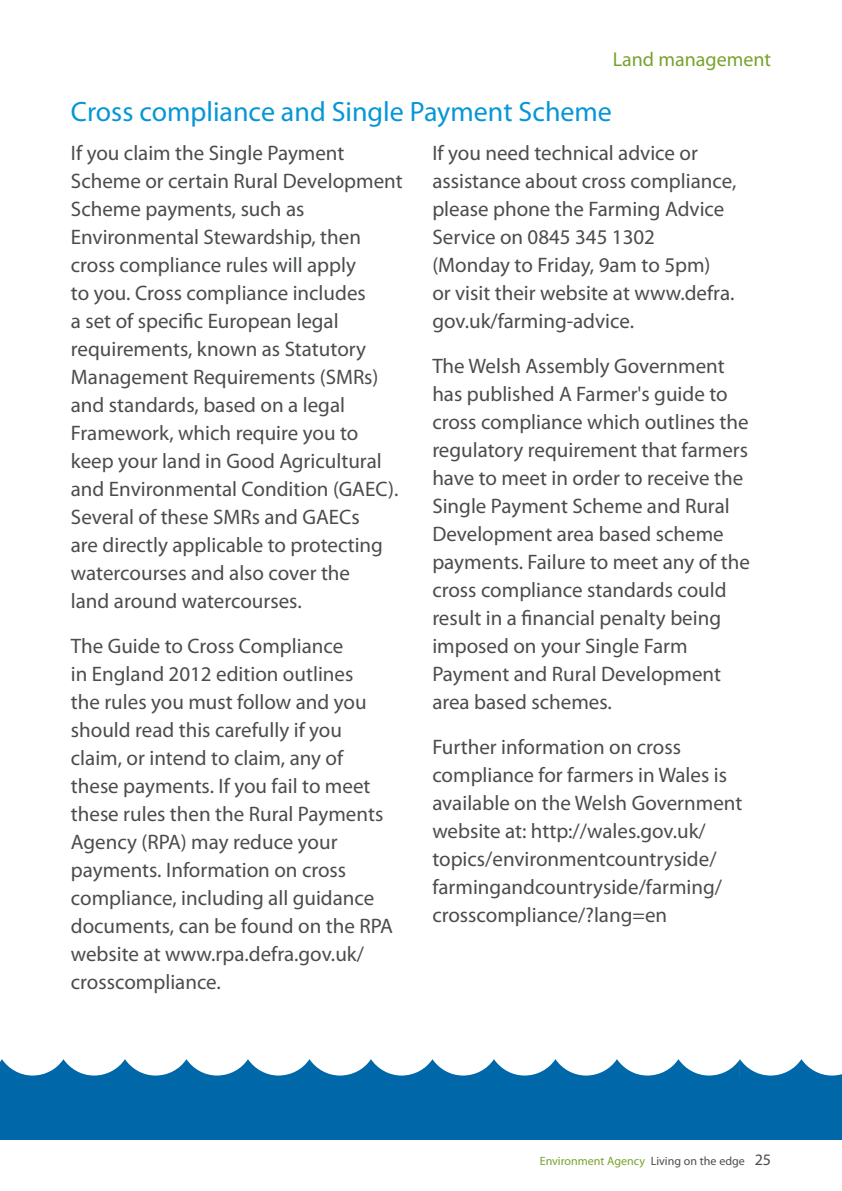
<style>
.page{position:relative;width:842px;height:1191px;background:#fff}
.page>*{position:absolute;margin:0;border:0;box-sizing:border-box;transform-origin:0 0}
.t1{font:28px "Myriad Pro";color:#0696d7}
.t2{font:21px/28px "Myriad Pro";color:#4b4c4d}
.t3{font:20px "Myriad Pro";color:#78a22d}
.t4{font:12px "Myriad Pro";color:#78a22d}
.s1{color:#4b4c4d}
.s2{font-size:16px;color:#4b4c4d}
</style>
<div class="page">
<div style="left:738px;top:1077px;width:104px;height:63px;background:#0068a9"></div>
<div style="left:0;top:1077px;width:740px;height:63px;background:#0068a9"></div>
<svg style="left:0;top:1059px;width:842px;height:18px"></svg>
<p class="t3" style="left:613px;top:47px;width:160px">Land management</p>
<p class="t1" style="left:71px;top:95px;width:543px">Cross compliance and Single Payment Scheme</p>
<p class="t2" style="left:71px;top:138px;width:333px">If you claim the Single Payment<br>Scheme or certain Rural Development<br>Scheme payments, such as<br>Environmental Stewardship, then cross compliance rules will apply<br>to you. Cross compliance includes<br>a set of specific European legal requirements, known as Statutory<br>Management Requirements (SMRs) and standards, based on a legal<br>Framework, which require you to keep your land in Good Agricultural and Environmental Condition (GAEC).<br>Several of these SMRs and GAECs<br>are directly applicable to protecting watercourses and also cover the<br>land around watercourses.</p>
<p class="t2" style="left:71px;top:631px;width:324px">The Guide to Cross Compliance<br>in England 2012 edition outlines<br>the rules you must follow and you should read this carefully if you claim, or intend to claim, any of these payments. If you fail to meet these rules then the Rural Payments<br>Agency (RPA) may reduce your payments. Information on cross compliance, including all guidance documents, can be found on the RPA website at www.rpa.defra.gov.uk/ crosscompliance.</p>
<p class="t2" style="left:432px;top:138px;width:306px">If you need technical advice or assistance about cross compliance, please phone the Farming Advice<br>Service on 0845 345 1302 (Monday to Friday, 9am to 5pm)<br>or visit their website at www.defra. gov.uk/farming-advice.</p>
<p class="t2" style="left:432px;top:351px;width:319px">The Welsh Assembly Government has published A Farmer's guide to cross compliance which outlines the regulatory requirement that farmers have to meet in order to receive the<br>Single Payment Scheme and Rural<br>Development area based scheme payments. Failure to meet any of the cross compliance standards could result in a financial penalty being imposed on your Single Farm<br>Payment and Rural Development area based schemes.</p>
<p class="t2" style="left:432px;top:732px;width:312px">Further information on cross compliance for farmers in Wales is available on the Welsh Government website at: http://wales.gov.uk/ topics/environmentcountryside/ farmingandcountryside/farming/ crosscompliance/?lang=en</p>
<p class="t4" style="left:540px;top:1153px;width:233px">Environment Agency <span class="s1">Living on the edge</span> <span class="s2">25</span></p>
</div>
